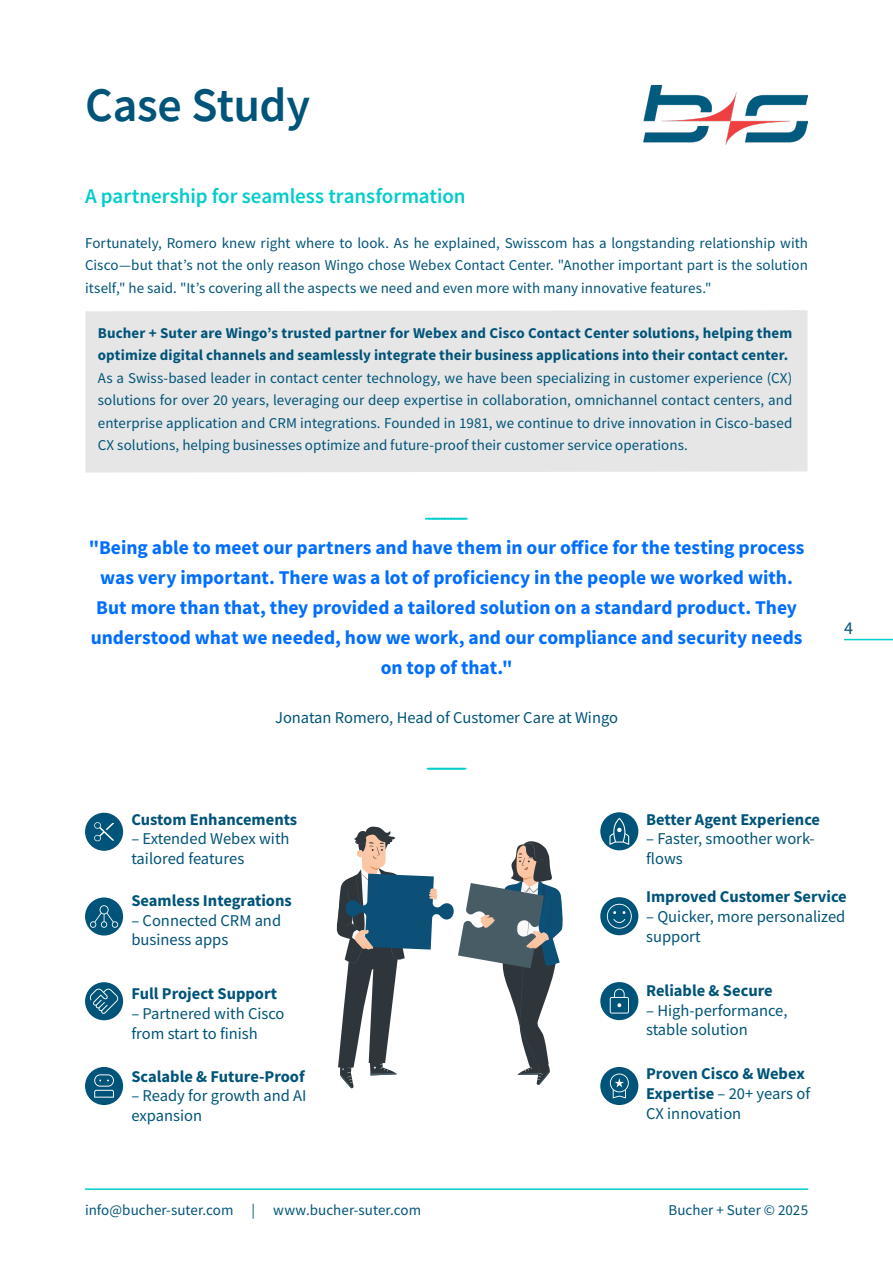
<style>
.page{position:relative;width:893px;height:1263px;background:#fff}
.page>*{position:absolute;margin:0;border:0;box-sizing:border-box;transform-origin:0 0}
.t1{font:600 48px "Source Sans Pro";letter-spacing:-.01em;color:#005479}
.t2{font:600 21px "Source Sans Pro";letter-spacing:-.005em;color:#0cc}
.t3{font:700 19.5px/30px "Source Sans Pro";color:#006eff;text-align:center}
.t4{font:18px "Source Sans Pro";color:#005479}
.t5{font:16.5px/19.8px "Source Sans Pro";color:#005479}
.t6{font:700 16.5px/19.8px "Source Sans Pro";color:#005479}
.t7{font:15px/22.5px "Source Sans Pro";letter-spacing:.005em;color:#005479;text-align:justify}
.t8{font:700 15px/22.5px "Source Sans Pro";letter-spacing:.005em;color:#005479}
.s1{font-weight:400}
</style>
<div class="page">
<hr style="left:844px;top:639px;width:49px;height:1px;background:#0cc">
<hr style="left:85px;top:1188px;width:723px;height:2px;background:#0cc">
<div style="left:85px;top:310px;width:722px;height:163px;background:#e6e6e6"></div>
<svg style="left:336px;top:826px;width:227px;height:262px"></svg>
<div style="left:85px;top:813px;width:38px;height:38px;background:#005479;border-radius:50%"></div>
<svg style="left:94px;top:822px;width:20px;height:19px"></svg>
<div style="left:85px;top:897px;width:38px;height:38px;background:#005479;border-radius:50%"></div>
<svg style="left:90px;top:905px;width:28px;height:23px"></svg>
<div style="left:85px;top:982px;width:38px;height:38px;background:#005479;border-radius:50%"></div>
<svg style="left:90px;top:989px;width:28px;height:25px"></svg>
<div style="left:85px;top:1067px;width:38px;height:38px;background:#005479;border-radius:50%"></div>
<svg style="left:94px;top:1074px;width:20px;height:23px"></svg>
<div style="left:600px;top:812px;width:38px;height:38px;background:#005479;border-radius:50%"></div>
<svg style="left:609px;top:818px;width:20px;height:27px"></svg>
<div style="left:600px;top:897px;width:38px;height:38px;background:#005479;border-radius:50%"></div>
<svg style="left:607px;top:904px;width:25px;height:25px"></svg>
<div style="left:600px;top:982px;width:38px;height:38px;background:#005479;border-radius:50%"></div>
<svg style="left:610px;top:989px;width:19px;height:24px"></svg>
<div style="left:600px;top:1067px;width:38px;height:38px;background:#005479;border-radius:50%"></div>
<svg style="left:610px;top:1073px;width:19px;height:25px"></svg>
<img style="left:643px;top:85px;width:165px;height:59px">
<h1 class="t1" style="left:85px;top:74px;width:227px">Case Study</h1>
<h2 class="t2" style="left:85px;top:182px;width:382px">A partnership for seamless transformation</h2>
<p class="t7" style="left:85px;top:231px;width:724px">Fortunately, Romero knew right where to look. As he explained, Swisscom has a longstanding relationship with Cisco—but that’s not the only reason Wingo chose Webex Contact Center. "Another important part is the solution itself," he said. "It’s covering all the aspects we need and even more with many innovative features."</p>
<p class="t8" style="left:98px;top:321px;width:696px">Bucher + Suter are Wingo’s trusted partner for Webex and Cisco Contact Center solutions, helping them optimize digital channels and seamlessly integrate their business applications into their contact center.</p>
<p class="t7" style="left:98px;top:366px;width:696px">As a Swiss-based leader in contact center technology, we have been specializing in customer experience (CX) solutions for over 20 years, leveraging our deep expertise in collaboration, omnichannel contact centers, and enterprise application and CRM integrations. Founded in 1981, we continue to drive innovation in Cisco-based CX solutions, helping businesses optimize and future-proof their customer service operations.</p>
<h2 class="t2" style="left:425px;top:503px;width:46px">-------------</h2>
<p class="t3" style="left:89px;top:532px;width:717px">"Being able to meet our partners and have them in our office for the testing process was very important. There was a lot of proficiency in the people we worked with.<br>But more than that, they provided a tailored solution on a standard product. They understood what we needed, how we work, and our compliance and security needs on top of that."</p>
<p class="t5" style="left:275px;top:708px;width:344px">Jonatan Romero, Head of Customer Care at Wingo</p>
<h2 class="t2" style="left:426px;top:754px;width:42px">------------</h2>
<p class="t4" style="left:844px;top:617px;width:10px">4</p>
<p class="t6" style="left:131px;top:809px;width:167px">Custom Enhancements</p>
<p class="t5" style="left:131px;top:829px;width:160px">– Extended Webex with tailored features</p>
<p class="t6" style="left:131px;top:890px;width:162px">Seamless Integrations</p>
<p class="t5" style="left:131px;top:910px;width:151px">– Connected CRM and business apps</p>
<p class="t6" style="left:131px;top:984px;width:147px">Full Project Support</p>
<p class="t5" style="left:131px;top:1004px;width:155px">– Partnered with Cisco from start to finish</p>
<p class="t6" style="left:131px;top:1066px;width:175px">Scalable &amp; Future-Proof</p>
<p class="t5" style="left:131px;top:1086px;width:177px">– Ready for growth and AI expansion</p>
<p class="t6" style="left:646px;top:809px;width:176px">Better Agent Experience</p>
<p class="t5" style="left:646px;top:829px;width:170px">– Faster, smoother work&shy;flows</p>
<p class="t6" style="left:646px;top:886px;width:202px">Improved Customer Service</p>
<p class="t5" style="left:646px;top:906px;width:201px">– Quicker, more personalized support</p>
<p class="t6" style="left:646px;top:980px;width:128px">Reliable &amp; Secure</p>
<p class="t5" style="left:646px;top:1000px;width:143px">– High-performance, stable solution</p>
<p class="t6" style="left:646px;top:1064px;width:166px">Proven Cisco &amp; Webex<br>Expertise <span class="s1">– 20+ years of<br>CX innovation</span></p>
<p class="t7" style="left:85px;top:1199px;width:338px">info@bucher-suter.com | www.bucher-suter.com</p>
<p class="t7" style="left:668px;top:1199px;width:141px">Bucher + Suter © 2025</p>
</div>
